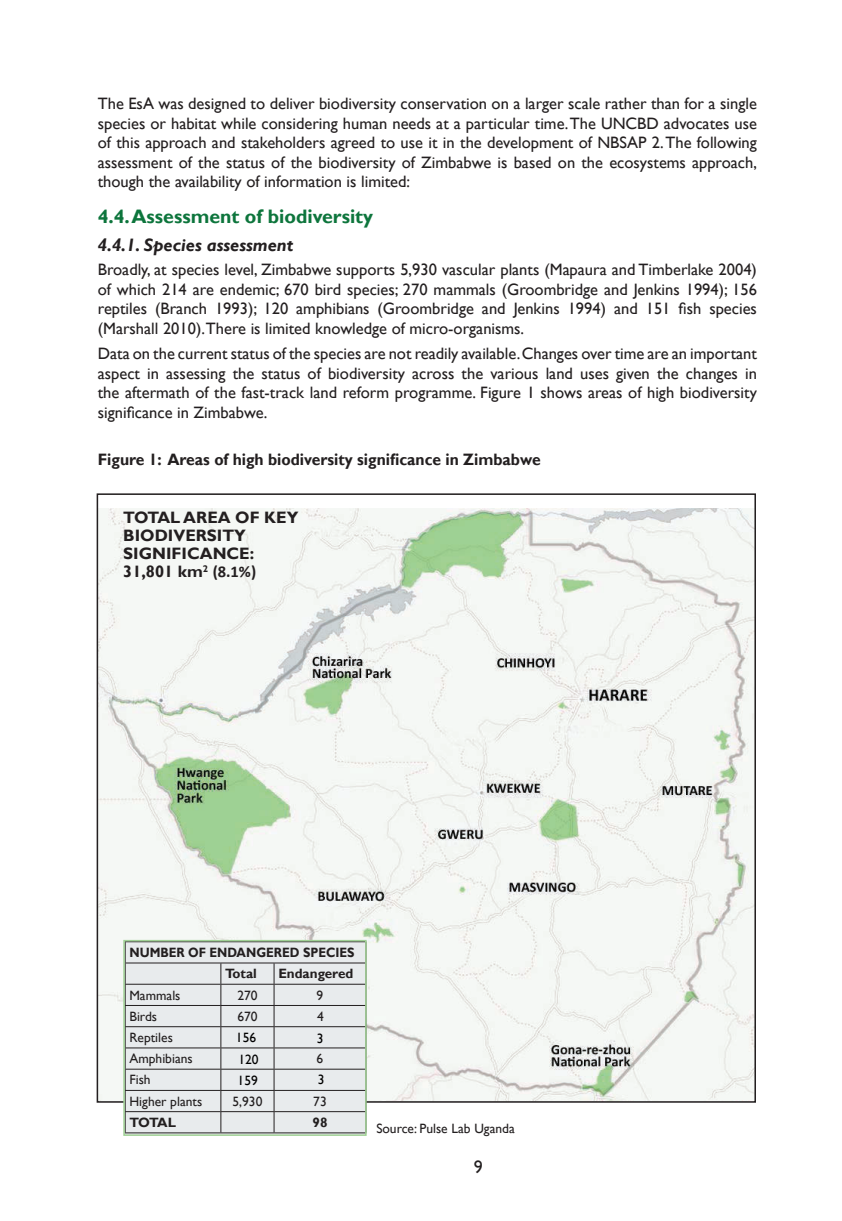
<style>
.page{position:relative;width:842px;height:1221px;background:#fff}
.page>*{position:absolute;margin:0;border:0;box-sizing:border-box;transform-origin:0 0}
.t1{font:700 19.5px "Gill Sans";color:#0d753c}
.t2{font:italic 700 18px "Gill Sans";color:#231f20}
.t3{font:18px "Gill Sans";color:#231f20}
.t4{font:16.5px/19.5px "Gill Sans";color:#231f20;text-align:justify}
.t5{font:700 16.5px/18.1px "Gill Sans";color:#231f20}
.t6{font:700 16.5px "Gill Sans";color:#231f20;scale:.95 1}
.t7{font:13.5px/21.1px "Gill Sans";color:#231f20}
.t8{font:700 13.5px/21.3px "Gill Sans";color:#231f20;text-align:center;scale:.9 1}
.t9{font:700 13.5px "Gill Sans";color:#231f20}
.t10{font:13.5px "Gill Sans";color:#000}
.s1{font-family:"Calibri"}
</style>
<div class="page">
<img style="left:100px;top:508px;width:653px;height:591px">
<div style="left:124px;top:940px;width:242px;height:195px;background:#e8ebed"></div>
<hr style="left:125px;top:962px;width:96px;height:1px;background:#231f20">
<hr style="left:221px;top:962px;width:53px;height:1px;background:#231f20">
<hr style="left:274px;top:962px;width:92px;height:1px;background:#231f20">
<hr style="left:125px;top:983px;width:96px;height:1px;background:#231f20">
<hr style="left:221px;top:983px;width:53px;height:1px;background:#231f20">
<hr style="left:274px;top:983px;width:92px;height:1px;background:#231f20">
<hr style="left:125px;top:1005px;width:96px;height:1px;background:#231f20">
<hr style="left:221px;top:1005px;width:53px;height:1px;background:#231f20">
<hr style="left:274px;top:1005px;width:92px;height:1px;background:#231f20">
<hr style="left:125px;top:1026px;width:96px;height:1px;background:#231f20">
<hr style="left:221px;top:1026px;width:53px;height:1px;background:#231f20">
<hr style="left:274px;top:1026px;width:92px;height:1px;background:#231f20">
<hr style="left:125px;top:1047px;width:96px;height:1px;background:#231f20">
<hr style="left:221px;top:1047px;width:53px;height:1px;background:#231f20">
<hr style="left:274px;top:1047px;width:92px;height:1px;background:#231f20">
<hr style="left:125px;top:1068px;width:96px;height:1px;background:#231f20">
<hr style="left:221px;top:1068px;width:53px;height:1px;background:#231f20">
<hr style="left:274px;top:1068px;width:92px;height:1px;background:#231f20">
<hr style="left:125px;top:1089px;width:96px;height:1px;background:#231f20">
<hr style="left:221px;top:1089px;width:53px;height:1px;background:#231f20">
<hr style="left:274px;top:1089px;width:92px;height:1px;background:#231f20">
<hr style="left:125px;top:1111px;width:96px;height:1px;background:#231f20">
<hr style="left:221px;top:1111px;width:53px;height:1px;background:#231f20">
<hr style="left:274px;top:1111px;width:92px;height:1px;background:#231f20">
<svg style="left:220px;top:963px;width:1px;height:169px"></svg>
<svg style="left:274px;top:963px;width:1px;height:169px"></svg>
<div style="left:123px;top:939px;width:244px;height:196px;border:2px solid #a0d195"></div>
<p class="t4" style="left:98px;top:94px;width:661px">The EsA was designed to deliver biodiversity conservation on a larger scale rather than for a single species or habitat while considering human needs at a particular time. The UNCBD advocates use of this approach and stakeholders agreed to use it in the development of NBSAP 2. The following assessment of the status of the biodiversity of Zimbabwe is based on the ecosystems approach, though the availability of information is limited:</p>
<p class="t1" style="left:98px;top:205px;width:277px">4.4. Assessment of biodiversity</p>
<p class="t2" style="left:98px;top:235px;width:197px">4.4.1. Species assessment</p>
<p class="t4" style="left:98px;top:260px;width:661px">Broadly, at species level, Zimbabwe supports 5,930 vascular plants (Mapaura and Timberlake 2004) of which 214 are endemic; 670 bird species; 270 mammals (Groombridge and Jenkins 1994); 156 reptiles (Branch 1993); 120 amphibians (Groombridge and Jenkins 1994) and 151 fish species (Marshall 2010).There is limited knowledge of micro-organisms.</p>
<p class="t4" style="left:98px;top:344px;width:661px">Data on the current status of the species are not readily available. Changes over time are an important aspect in assessing the status of biodiversity across the various land uses given the changes in the aftermath of the fast-track land reform programme. Figure 1 shows areas of high biodiversity significance in Zimbabwe.</p>
<p class="t6" style="left:98px;top:449px;width:468px">Figure 1: Areas of high biodiversity significance in Zimbabwe</p>
<p class="t5" style="left:123px;top:508px;width:177px">TOTAL AREA OF KEY<br>BIODIVERSITY<br>SIGNIFICANCE:<br>31,801 km<sup>2</sup> <span class="s1">(8.1%)</span></p>
<p class="t8" style="left:129px;top:942px;width:252px">NUMBER OF ENDANGERED SPECIES<br>Total</p>
<p class="t9" style="left:278px;top:965px;width:77px">Endangered</p>
<p class="t7" style="left:129px;top:984px;width:53px">Mammals</p>
<p class="t7" style="left:237px;top:984px;width:22px">270</p>
<p class="t7" style="left:317px;top:984px;width:8px">9</p>
<p class="t7" style="left:129px;top:1027px;width:65px">Reptiles<br>Amphibians</p>
<p class="t7" style="left:237px;top:1005px;width:22px">670</p>
<p class="t7" style="left:317px;top:1005px;width:8px">4</p>
<p class="t7" style="left:129px;top:1005px;width:29px">Birds</p>
<p class="t10" style="left:236px;top:1029px;width:22px">156</p>
<p class="t10" style="left:317px;top:1030px;width:8px">3</p>
<p class="t7" style="left:317px;top:1048px;width:8px">6</p>
<p class="t10" style="left:238px;top:1051px;width:22px">120</p>
<p class="t7" style="left:129px;top:1069px;width:74px">Fish<br>Higher plants</p>
<p class="t9" style="left:129px;top:1114px;width:48px">TOTAL</p>
<p class="t10" style="left:238px;top:1072px;width:22px">159</p>
<p class="t10" style="left:318px;top:1071px;width:8px">3</p>
<p class="t7" style="left:232px;top:1090px;width:31px">5,930</p>
<p class="t7" style="left:313px;top:1090px;width:15px">73</p>
<p class="t9" style="left:313px;top:1114px;width:16px">98</p>
<p class="t7" style="left:376px;top:1117px;width:140px">Source: Pulse Lab Uganda</p>
<p class="t3" style="left:474px;top:1156px;width:10px">9</p>
</div>
